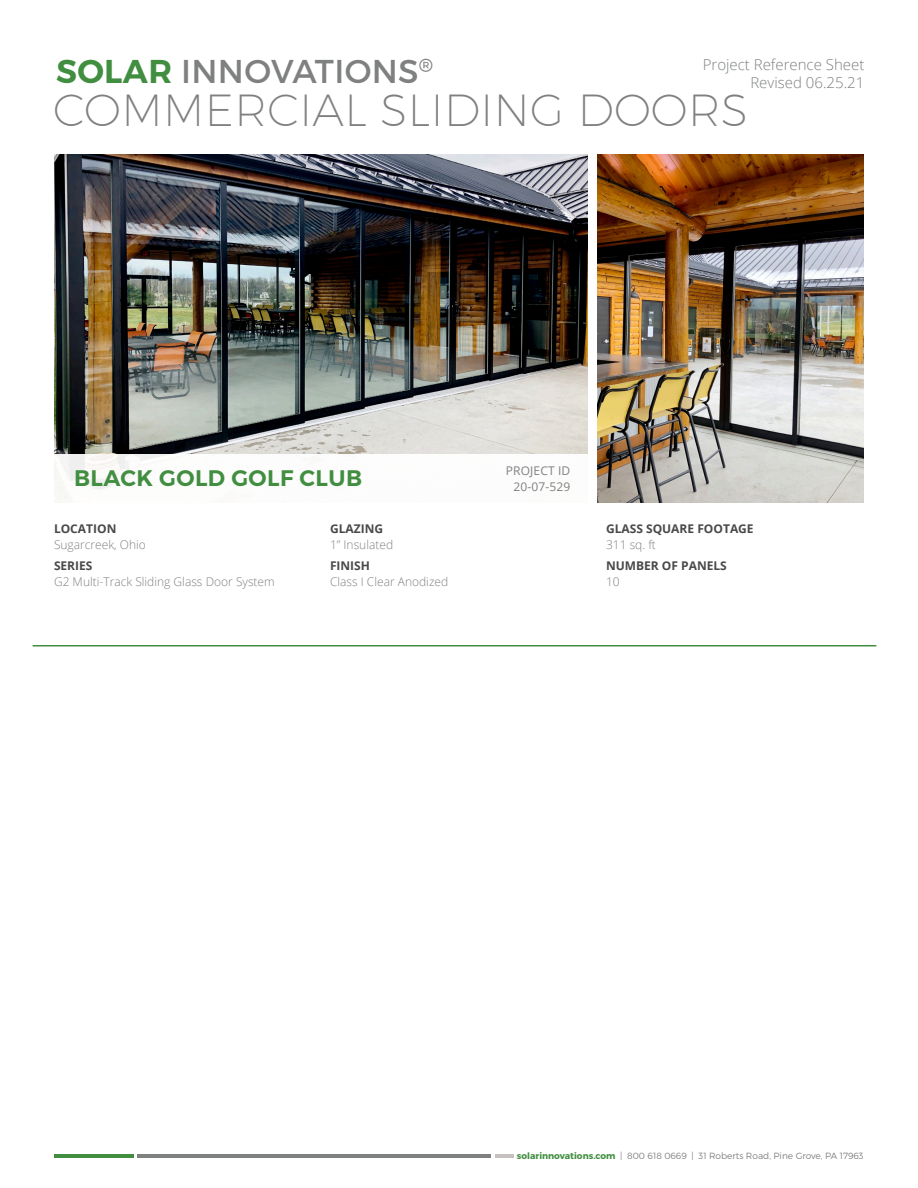
<style>
.page{position:relative;width:918px;height:1188px;background:#fff}
.page>*{position:absolute;margin:0;border:0;box-sizing:border-box;transform-origin:0 0}
.t1{font:200 45px "Montserrat";letter-spacing:.01em;color:#7f8080}
.t2{font:33px "Montserrat";letter-spacing:.01em;color:#7f8080}
.t3{font:600 22.5px "Montserrat";letter-spacing:.02em;color:#418e41}
.t4{font:300 15px/18px "Open Sans";color:#7f8080;text-align:right}
.t5{font:300 12px/16.5px "Open Sans";color:#7f8080}
.t6{font:700 12px/16.5px "Open Sans";color:#484948}
.t7{font:12px "Open Sans";letter-spacing:.01em;color:#7f8080}
.t8{font:300 9px "Montserrat";color:#7f8080}
.s1{font-weight:600;color:#418e41}
.s2{font-weight:700;color:#484948}
.s3{font-weight:300;color:#7f8080}
.s4{font-weight:700;color:#418e41}
</style>
<div class="page">
<hr style="left:138px;top:1155px;width:353px;height:3px;background:#7f8080">
<hr style="left:54px;top:1155px;width:80px;height:3px;background:#418e41">
<hr style="left:495px;top:1155px;width:19px;height:3px;background:#c5c2c1">
<img style="left:54px;top:154px;width:534px;height:300px">
<img style="left:597px;top:155px;width:267px;height:347px">
<hr style="left:33px;top:645px;width:843px;height:1px;background:#418e41">
<h2 class="t2" style="left:56px;top:51px;width:379px"><span class="s1">SOLAR</span> INNOVATIONS<sup>®</sup></h2>
<p class="t4" style="left:703px;top:55px;width:163px">Project Reference Sheet<br>Revised 06.25.21</p>
<h1 class="t1" style="left:53px;top:83px;width:696px">COMMERCIAL SLIDING DOORS</h1>
<p class="t3" style="left:74px;top:464px;width:289px">BLACK GOLD GOLF CLUB</p>
<p class="t5" style="left:54px;top:520px;width:93px"><span class="s2">LOCATION<br></span>Sugarcreek, Ohio</p>
<p class="t5" style="left:54px;top:557px;width:222px"><span class="s2">SERIES<br></span>G2 Multi-Track Sliding Glass Door System</p>
<p class="t5" style="left:330px;top:520px;width:65px"><span class="s2">GLAZING<br></span>1” Insulated</p>
<p class="t5" style="left:330px;top:557px;width:120px"><span class="s2">FINISH<br></span>Class I Clear Anodized</p>
<p class="t7" style="left:506px;top:462px;width:66px">PROJECT ID</p>
<p class="t7" style="left:514px;top:479px;width:58px">20-07-529</p>
<p class="t6" style="left:606px;top:520px;width:149px">GLASS SQUARE FOOTAGE<br><span class="s3">311 sq. ft</span></p>
<p class="t6" style="left:606px;top:557px;width:122px">NUMBER OF PANELS<br><span class="s3">10</span></p>
<p class="t8" style="left:517px;top:1150px;width:348px"><span class="s4">solarinnovations.com</span> | 800 618 0669 | 31 Roberts Road, Pine Grove, PA 17963</p>
</div>
